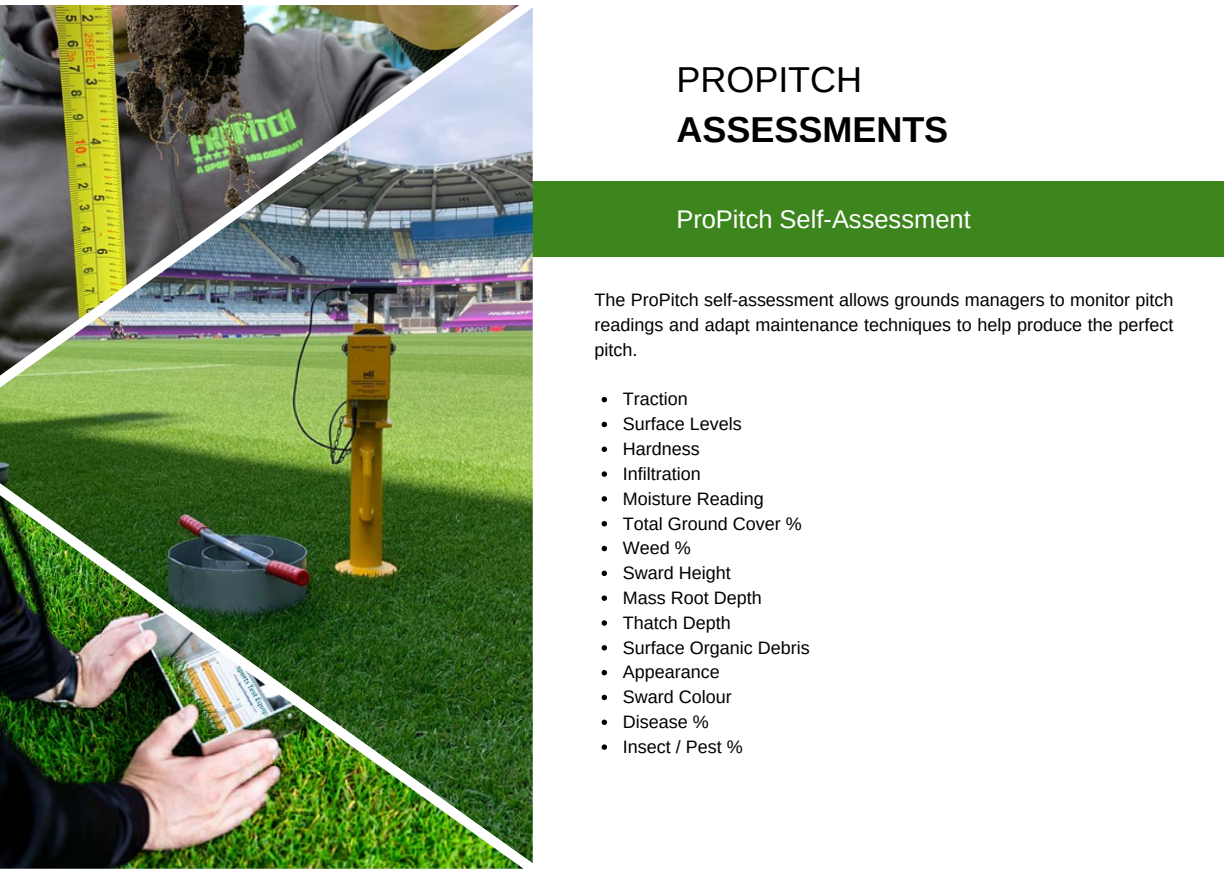
<style>
.page{position:relative;width:1224px;height:873px;background:#fff}
.page>*{position:absolute;margin:0;border:0;box-sizing:border-box;transform-origin:0 0}
.t1{font:700 36px "Arimo";color:#000}
.t2{font:36px "Arimo";color:#000}
.t3{font:25.4px "Arimo";color:#fff}
.t4{font:18px/24.8px "Arimo";color:#000;text-align:justify}
</style>
<div class="page">
<div style="left:382px;top:182px;width:842px;height:75px;background:#3d861e"></div>
<img style="left:0;top:8px;width:533px;height:855px">
<img style="left:0;top:5px;width:519px;height:421px">
<img style="left:0;top:445px;width:524px;height:424px">
<svg style="left:602px;top:397px;width:5px;height:5px"></svg>
<svg style="left:602px;top:422px;width:5px;height:5px"></svg>
<svg style="left:602px;top:447px;width:5px;height:5px"></svg>
<svg style="left:602px;top:471px;width:5px;height:6px"></svg>
<svg style="left:602px;top:496px;width:5px;height:6px"></svg>
<svg style="left:602px;top:521px;width:5px;height:5px"></svg>
<svg style="left:602px;top:546px;width:5px;height:5px"></svg>
<svg style="left:602px;top:571px;width:5px;height:5px"></svg>
<svg style="left:602px;top:595px;width:5px;height:6px"></svg>
<svg style="left:602px;top:620px;width:5px;height:6px"></svg>
<svg style="left:602px;top:645px;width:5px;height:6px"></svg>
<svg style="left:602px;top:670px;width:5px;height:5px"></svg>
<svg style="left:602px;top:695px;width:5px;height:5px"></svg>
<svg style="left:602px;top:720px;width:5px;height:5px"></svg>
<svg style="left:602px;top:744px;width:5px;height:6px"></svg>
<p class="t2" style="left:676px;top:59px;width:187px">PROPITCH</p>
<p class="t1" style="left:676px;top:109px;width:273px">ASSESSMENTS</p>
<p class="t3" style="left:676px;top:205px;width:296px">ProPitch Self-Assessment</p>
<p class="t4" style="left:595px;top:288px;width:580px">The ProPitch self-assessment allows grounds managers to monitor pitch readings and adapt maintenance techniques to help produce the perfect pitch.</p>
<p class="t4" style="left:623px;top:387px;width:66px">Traction</p>
<p class="t4" style="left:623px;top:412px;width:120px">Surface Levels</p>
<p class="t4" style="left:623px;top:436px;width:78px">Hardness</p>
<p class="t4" style="left:623px;top:461px;width:79px">Infiltration</p>
<p class="t4" style="left:623px;top:486px;width:142px">Moisture Reading</p>
<p class="t4" style="left:623px;top:511px;width:180px">Total Ground Cover %</p>
<p class="t4" style="left:623px;top:536px;width:69px">Weed %</p>
<p class="t4" style="left:623px;top:561px;width:109px">Sward Height</p>
<p class="t4" style="left:623px;top:585px;width:140px">Mass Root Depth</p>
<p class="t4" style="left:623px;top:610px;width:109px">Thatch Depth</p>
<p class="t4" style="left:623px;top:635px;width:188px">Surface Organic Debris</p>
<p class="t4" style="left:623px;top:660px;width:98px">Appearance</p>
<p class="t4" style="left:623px;top:685px;width:110px">Sward Colour</p>
<p class="t4" style="left:623px;top:709px;width:87px">Disease %</p>
<p class="t4" style="left:623px;top:734px;width:121px">Insect / Pest %</p>
</div>
